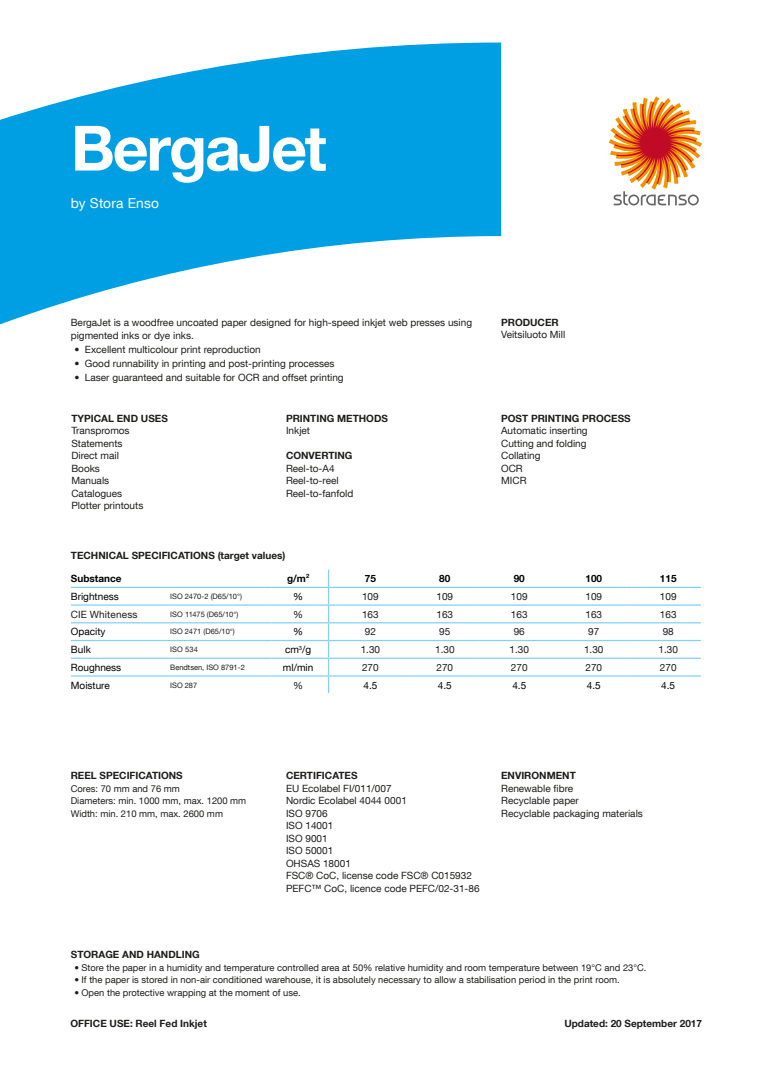
<style>
.page{position:relative;width:773px;height:1081px;background:#fff}
.page>*{position:absolute;margin:0;border:0;box-sizing:border-box;transform-origin:0 0}
.t1{font:700 62.5px "Helvetica Neue LT Com";letter-spacing:-.035em;color:#fff}
.t2{font:13.75px "Helvetica Neue LT Com";letter-spacing:.015em;color:#fff}
._6__Body_text_7_5_pt{font:10px/13.8px "Helvetica Neue LT Com";color:#1d1d1b}
._5__TITLES_All_caps{font:700 10px "Helvetica Neue LT Com";color:#1d1d1b}
.t3{font:10px "Helvetica Neue LT Com";color:#000}
.t4{font:700 10px "Helvetica Neue LT Com";color:#000}
._6__Body_text_7_5_pt-2{font:700 10px "Helvetica Neue LT Com";color:#1d1d1b}
._6__Body_text_7_5_pt-3{font:9.38px "Helvetica Neue LT Com";color:#1d1d1b}
.t5{font:7.5px "Helvetica Neue LT Com";color:#1d1d1b}
</style>
<div class="page">
<svg style="left:0;top:43px;width:501px;height:282px;fill:#009fe3"></svg>
<svg style="left:608px;top:96px;width:94px;height:109px"></svg>
<svg style="left:71px;top:569px;width:629px;height:124px"></svg>
<p class="t1" style="left:71px;top:109px;width:257px">BergaJet</p>
<p class="t2" style="left:71px;top:195px;width:90px">by Stora Enso</p>
<p class="_6__Body_text_7_5_pt" style="left:71px;top:315px;width:403px">BergaJet is a woodfree uncoated paper designed for high-speed inkjet web presses using pigmented inks or dye inks.</p>
<p class="_6__Body_text_7_5_pt" style="left:74px;top:342px;width:188px">• Excellent multicolour print reproduction</p>
<p class="_6__Body_text_7_5_pt" style="left:74px;top:356px;width:262px">• Good runnability in printing and post-printing processes</p>
<p class="_6__Body_text_7_5_pt" style="left:74px;top:370px;width:271px">• Laser guaranteed and suitable for OCR and offset printing</p>
<p class="_5__TITLES_All_caps" style="left:71px;top:412px;width:98px">TYPICAL END USES</p>
<p class="_6__Body_text_7_5_pt" style="left:71px;top:424px;width:60px">Transpromos</p>
<p class="_6__Body_text_7_5_pt" style="left:71px;top:436px;width:53px">Statements</p>
<p class="_6__Body_text_7_5_pt" style="left:71px;top:449px;width:49px">Direct mail</p>
<p class="_6__Body_text_7_5_pt" style="left:71px;top:461px;width:30px">Books</p>
<p class="_6__Body_text_7_5_pt" style="left:71px;top:474px;width:39px">Manuals</p>
<p class="_6__Body_text_7_5_pt" style="left:71px;top:486px;width:52px">Catalogues</p>
<p class="_6__Body_text_7_5_pt" style="left:71px;top:499px;width:73px">Plotter printouts</p>
<p class="_5__TITLES_All_caps" style="left:286px;top:412px;width:103px">PRINTING METHODS</p>
<p class="_6__Body_text_7_5_pt" style="left:286px;top:424px;width:26px">Inkjet</p>
<p class="_6__Body_text_7_5_pt-2" style="left:286px;top:449px;width:68px">CONVERTING</p>
<p class="_6__Body_text_7_5_pt" style="left:286px;top:461px;width:50px">Reel-to-A4</p>
<p class="_6__Body_text_7_5_pt" style="left:286px;top:474px;width:54px">Reel-to-reel</p>
<p class="_6__Body_text_7_5_pt" style="left:286px;top:486px;width:69px">Reel-to-fanfold</p>
<p class="_5__TITLES_All_caps" style="left:501px;top:316px;width:59px">PRODUCER</p>
<p class="_6__Body_text_7_5_pt" style="left:501px;top:327px;width:66px">Veitsiluoto Mill</p>
<p class="_5__TITLES_All_caps" style="left:501px;top:412px;width:131px">POST PRINTING PROCESS</p>
<p class="_6__Body_text_7_5_pt" style="left:501px;top:424px;width:88px">Automatic inserting</p>
<p class="_6__Body_text_7_5_pt" style="left:501px;top:436px;width:87px">Cutting and folding</p>
<p class="_6__Body_text_7_5_pt" style="left:501px;top:449px;width:41px">Collating</p>
<p class="_6__Body_text_7_5_pt" style="left:501px;top:461px;width:23px">OCR</p>
<p class="_6__Body_text_7_5_pt" style="left:501px;top:474px;width:27px">MICR</p>
<p class="_5__TITLES_All_caps" style="left:71px;top:549px;width:216px">TECHNICAL SPECIFICATIONS (target values)</p>
<p class="t4" style="left:71px;top:572px;width:52px">Substance</p>
<p class="t4" style="left:287px;top:572px;width:24px">g/m<sup>2</sup></p>
<p class="t4" style="left:365px;top:572px;width:13px">75</p>
<p class="t4" style="left:439px;top:572px;width:13px">80</p>
<p class="t4" style="left:513px;top:572px;width:13px">90</p>
<p class="t4" style="left:585px;top:572px;width:18px">100</p>
<p class="t4" style="left:659px;top:572px;width:18px">115</p>
<p class="t3" style="left:71px;top:590px;width:49px">Brightness</p>
<p class="t5" style="left:170px;top:591px;width:73px">ISO 2470-2 (D65/10°)</p>
<p class="t3" style="left:293px;top:590px;width:11px">%</p>
<p class="_6__Body_text_7_5_pt" style="left:362px;top:589px;width:18px">109</p>
<p class="_6__Body_text_7_5_pt" style="left:436px;top:589px;width:18px">109</p>
<p class="_6__Body_text_7_5_pt" style="left:511px;top:589px;width:18px">109</p>
<p class="_6__Body_text_7_5_pt" style="left:585px;top:589px;width:18px">109</p>
<p class="_6__Body_text_7_5_pt" style="left:659px;top:589px;width:18px">109</p>
<p class="_6__Body_text_7_5_pt" style="left:71px;top:607px;width:68px">CIE Whiteness</p>
<p class="t5" style="left:170px;top:609px;width:70px">ISO 11475 (D65/10°)</p>
<p class="_6__Body_text_7_5_pt" style="left:293px;top:607px;width:11px">%</p>
<p class="_6__Body_text_7_5_pt" style="left:362px;top:607px;width:18px">163</p>
<p class="_6__Body_text_7_5_pt" style="left:436px;top:607px;width:18px">163</p>
<p class="_6__Body_text_7_5_pt" style="left:511px;top:607px;width:18px">163</p>
<p class="_6__Body_text_7_5_pt" style="left:585px;top:607px;width:18px">163</p>
<p class="_6__Body_text_7_5_pt" style="left:659px;top:607px;width:18px">163</p>
<p class="t3" style="left:71px;top:625px;width:36px">Opacity</p>
<p class="t5" style="left:170px;top:627px;width:66px">ISO 2471 (D65/10°)</p>
<p class="t3" style="left:293px;top:625px;width:11px">%</p>
<p class="_6__Body_text_7_5_pt" style="left:365px;top:624px;width:13px">92</p>
<p class="_6__Body_text_7_5_pt" style="left:439px;top:624px;width:13px">95</p>
<p class="_6__Body_text_7_5_pt" style="left:513px;top:624px;width:13px">96</p>
<p class="_6__Body_text_7_5_pt" style="left:588px;top:624px;width:13px">97</p>
<p class="_6__Body_text_7_5_pt" style="left:662px;top:624px;width:13px">98</p>
<p class="t3" style="left:71px;top:643px;width:22px">Bulk</p>
<p class="t5" style="left:170px;top:645px;width:29px">ISO 534</p>
<p class="t3" style="left:285px;top:643px;width:28px">cm<sup>3</sup>/g</p>
<p class="_6__Body_text_7_5_pt" style="left:360px;top:642px;width:21px">1.30</p>
<p class="_6__Body_text_7_5_pt" style="left:435px;top:642px;width:21px">1.30</p>
<p class="_6__Body_text_7_5_pt" style="left:509px;top:642px;width:21px">1.30</p>
<p class="_6__Body_text_7_5_pt" style="left:584px;top:642px;width:21px">1.30</p>
<p class="_6__Body_text_7_5_pt" style="left:658px;top:642px;width:21px">1.30</p>
<p class="t3" style="left:71px;top:661px;width:52px">Roughness</p>
<p class="t5" style="left:170px;top:662px;width:76px">Bendtsen, ISO 8791-2</p>
<p class="t3" style="left:283px;top:661px;width:32px">ml/min</p>
<p class="_6__Body_text_7_5_pt" style="left:362px;top:660px;width:18px">270</p>
<p class="_6__Body_text_7_5_pt" style="left:436px;top:660px;width:18px">270</p>
<p class="_6__Body_text_7_5_pt" style="left:511px;top:660px;width:18px">270</p>
<p class="_6__Body_text_7_5_pt" style="left:585px;top:660px;width:18px">270</p>
<p class="_6__Body_text_7_5_pt" style="left:659px;top:660px;width:18px">270</p>
<p class="t3" style="left:71px;top:679px;width:40px">Moisture</p>
<p class="t5" style="left:170px;top:680px;width:29px">ISO 287</p>
<p class="_6__Body_text_7_5_pt" style="left:293px;top:678px;width:11px">%</p>
<p class="t3" style="left:363px;top:679px;width:15px">4.5</p>
<p class="t3" style="left:438px;top:679px;width:15px">4.5</p>
<p class="t3" style="left:512px;top:679px;width:15px">4.5</p>
<p class="t3" style="left:586px;top:679px;width:15px">4.5</p>
<p class="t3" style="left:661px;top:679px;width:15px">4.5</p>
<p class="_5__TITLES_All_caps" style="left:71px;top:769px;width:114px">REEL SPECIFICATIONS</p>
<p class="_6__Body_text_7_5_pt-3" style="left:71px;top:783px;width:111px">Cores: 70 mm and 76 mm</p>
<p class="_6__Body_text_7_5_pt-3" style="left:71px;top:795px;width:177px">Diameters: min. 1000 mm, max. 1200 mm</p>
<p class="_6__Body_text_7_5_pt-3" style="left:71px;top:808px;width:154px">Width: min. 210 mm, max. 2600 mm</p>
<p class="_5__TITLES_All_caps" style="left:286px;top:769px;width:73px">CERTIFICATES</p>
<p class="_6__Body_text_7_5_pt" style="left:286px;top:781px;width:107px">EU Ecolabel FI/011/007</p>
<p class="_6__Body_text_7_5_pt" style="left:286px;top:794px;width:122px">Nordic Ecolabel 4044 0001</p>
<p class="_6__Body_text_7_5_pt" style="left:286px;top:806px;width:43px">ISO 9706</p>
<p class="_6__Body_text_7_5_pt" style="left:286px;top:819px;width:49px">ISO 14001</p>
<p class="_6__Body_text_7_5_pt" style="left:286px;top:831px;width:43px">ISO 9001</p>
<p class="_6__Body_text_7_5_pt" style="left:286px;top:844px;width:49px">ISO 50001</p>
<p class="_6__Body_text_7_5_pt" style="left:286px;top:856px;width:66px">OHSAS 18001</p>
<p class="_6__Body_text_7_5_pt" style="left:286px;top:869px;width:187px">FSC® CoC, license code FSC® C015932</p>
<p class="_6__Body_text_7_5_pt" style="left:286px;top:881px;width:195px">PEFC™ CoC, licence code PEFC/02-31-86</p>
<p class="_5__TITLES_All_caps" style="left:501px;top:769px;width:76px">ENVIRONMENT</p>
<p class="_6__Body_text_7_5_pt" style="left:501px;top:781px;width:74px">Renewable fibre</p>
<p class="_6__Body_text_7_5_pt" style="left:501px;top:794px;width:79px">Recyclable paper</p>
<p class="_6__Body_text_7_5_pt" style="left:501px;top:806px;width:143px">Recyclable packaging materials</p>
<p class="_5__TITLES_All_caps" style="left:71px;top:948px;width:130px">STORAGE AND HANDLING</p>
<p class="_6__Body_text_7_5_pt-3" style="left:74px;top:961px;width:573px">• Store the paper in a humidity and temperature controlled area at 50% relative humidity and room temperature between 19°C and 23°C.</p>
<p class="_6__Body_text_7_5_pt-3" style="left:74px;top:974px;width:547px">• If the paper is stored in non-air conditioned warehouse, it is absolutely necessary to allow a stabilisation period in the print room.</p>
<p class="_6__Body_text_7_5_pt-3" style="left:74px;top:986px;width:228px">• Open the protective wrapping at the moment of use.</p>
<p class="_5__TITLES_All_caps" style="left:564px;top:1017px;width:139px">Updated: 20 September 2017</p>
<p class="_5__TITLES_All_caps" style="left:70px;top:1017px;width:138px">OFFICE USE: Reel Fed Inkjet</p>
</div>
